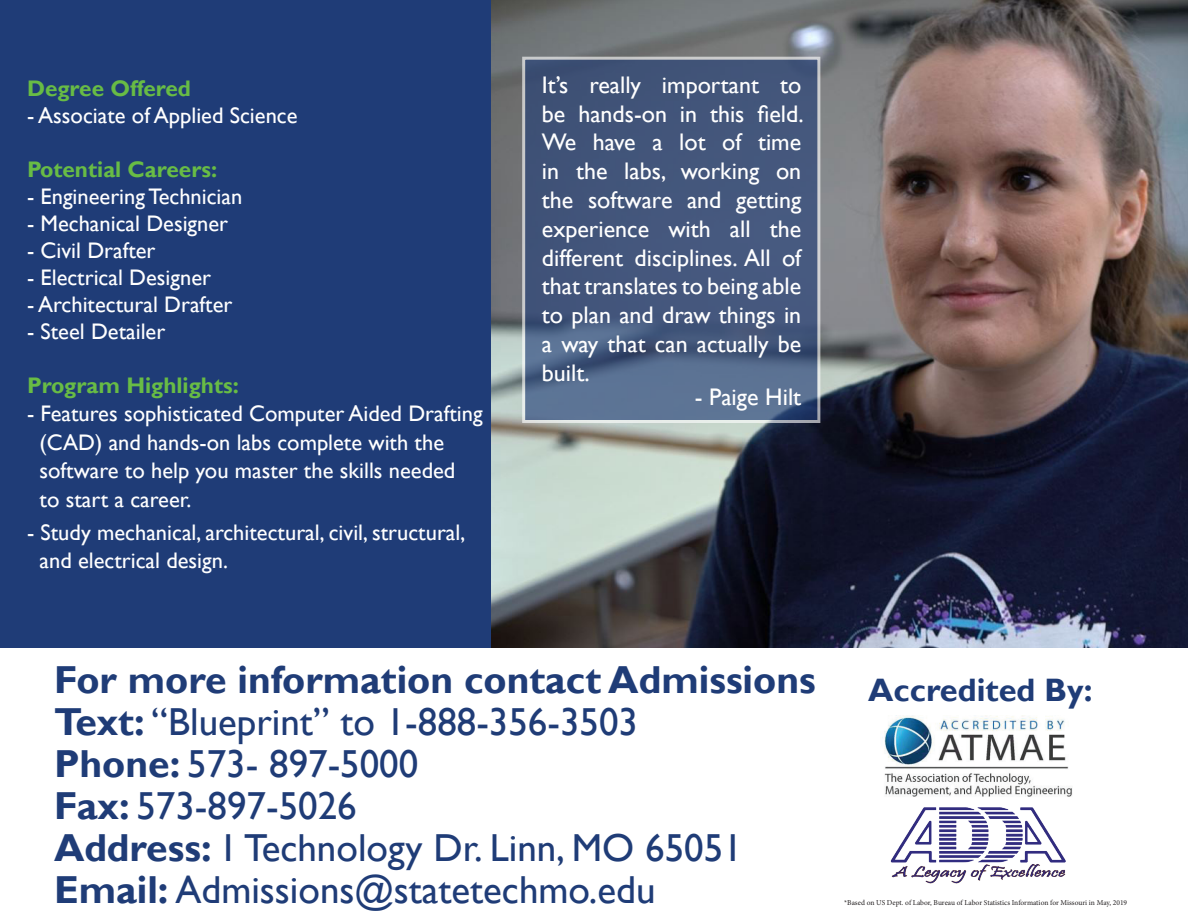
<style>
.page{position:relative;width:1188px;height:918px;background:#1f3c77}
.page>*{position:absolute;margin:0;border:0;box-sizing:border-box;transform-origin:0 0}
.t1{font:39px "Gill Sans";color:#1f3c77}
.t2{font:700 39px "Gill Sans";color:#1f3c77}
.t3{font:700 32.4px "Gill Sans";color:#1f3c77}
.Paragraph_Style_4{font:24px/28.8px "Gill Sans";color:#fff;text-align:justify}
.Paragraph_Style_3{font:22.5px/28.5px "Gill Sans";color:#fff}
.Paragraph_Style_3-2{font:700 22.5px "Gill Sans";color:#68bc45}
.t4{font:7.5px "Minion Pro";letter-spacing:-.005em;color:#231f20}
.s1{font-weight:700}
</style>
<div class="page">
<div style="left:0;top:648px;width:1188px;height:270px;background:#fff"></div>
<img style="left:882px;top:715px;width:190px;height:82px">
<img style="left:890px;top:807px;width:176px;height:77px">
<img style="left:491px;top:0;width:697px;height:648px">
<svg style="left:522px;top:57px;width:298px;height:366px;background:#4b5d81"></svg>
<p class="Paragraph_Style_3-2" style="left:27px;top:74px;width:165px">Degree Offered</p>
<p class="Paragraph_Style_3" style="left:27px;top:101px;width:272px">- Associate of Applied Science</p>
<p class="Paragraph_Style_3-2" style="left:27px;top:155px;width:192px">Potential Careers:</p>
<p class="Paragraph_Style_3" style="left:27px;top:182px;width:217px">- Engineering Technician</p>
<p class="Paragraph_Style_3" style="left:27px;top:209px;width:203px">- Mechanical Designer</p>
<p class="Paragraph_Style_3" style="left:27px;top:236px;width:130px">- Civil Drafter</p>
<p class="Paragraph_Style_3" style="left:27px;top:263px;width:186px">- Electrical Designer</p>
<p class="Paragraph_Style_3" style="left:27px;top:290px;width:207px">- Architectural Drafter</p>
<p class="Paragraph_Style_3" style="left:27px;top:317px;width:140px">- Steel Detailer</p>
<p class="Paragraph_Style_3-2" style="left:27px;top:371px;width:213px">Program Highlights:</p>
<p class="Paragraph_Style_3" style="left:40px;top:400px;width:445px;text-indent:-13px">- Features sophisticated Computer Aided Drafting (CAD) and hands-on labs complete with the software to help you master the skills needed<br>to start a career.</p>
<p class="Paragraph_Style_3" style="left:40px;top:518px;width:427px;text-indent:-13px">- Study mechanical, architectural, civil, structural, and electrical design.</p>
<p class="Paragraph_Style_4" style="left:542px;top:71px;width:263px">It’s really important to be hands-on in this field.<br>We have a lot of time in the labs, working on the software and getting experience with all the different disciplines. All of that translates to being able to plan and draw things in a way that can actually be built.</p>
<p class="Paragraph_Style_4" style="left:695px;top:383px;width:108px">- Paige Hilt</p>
<p class="t2" style="left:54px;top:657px;width:763px">For more information contact Admissions</p>
<p class="t1" style="left:54px;top:699px;width:586px"><span class="s1">Text:</span> “Blueprint” to 1-888-356-3503</p>
<p class="t1" style="left:54px;top:741px;width:366px"><span class="s1">Phone:</span> 573- 897-5000</p>
<p class="t1" style="left:54px;top:783px;width:304px"><span class="s1">Fax:</span> 573-897-5026</p>
<p class="t1" style="left:54px;top:825px;width:690px"><span class="s1">Address:</span> 1 Technology Dr. Linn, MO 65051</p>
<p class="t1" style="left:54px;top:867px;width:603px"><span class="s1">Email:</span> Admissions@statetechmo.edu</p>
<p class="t3" style="left:868px;top:671px;width:226px">Accredited By:</p>
<p class="t4" style="left:844px;top:898px;width:285px">*Based on US Dept. of Labor, Bureau of Labor Statistics Information for Missouri in May, 2019</p>
</div>
